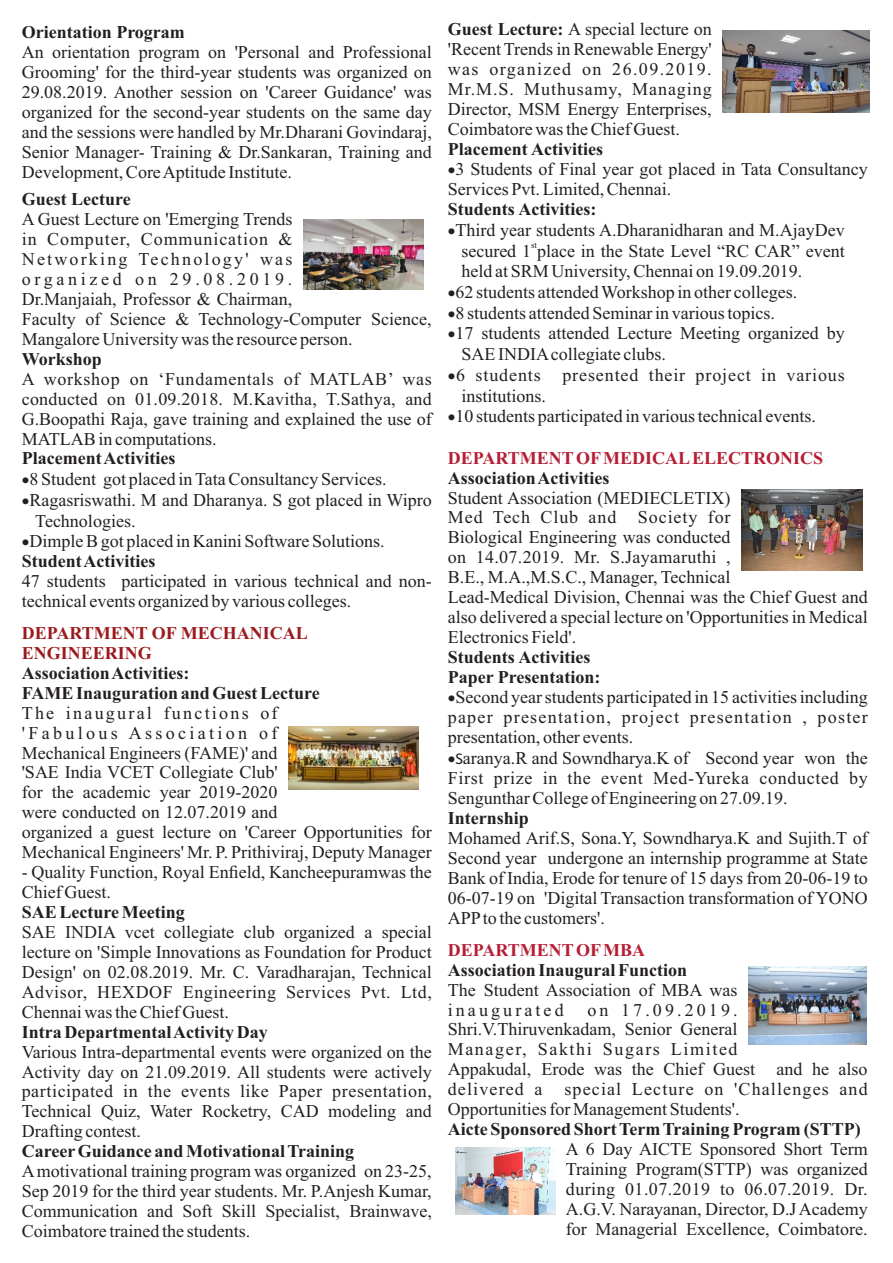
<style>
.page{position:relative;width:893px;height:1263px;background:#fff}
.page>*{position:absolute;margin:0;border:0;box-sizing:border-box;transform-origin:0 0}
.t1{font:18px/20px "Times New Roman";color:#231f20}
.t2{font:700 18px/20px "Times New Roman";color:#231f20}
.t3{font:18px/20.7px "Times New Roman";letter-spacing:.05em;color:#231f20}
.t4{font:700 18px "Times New Roman";color:#b61e35}
.t5{font:700 18px/20px "Times New Roman";color:#9c1a1d}
.t6{font:9px "Times New Roman";color:#231f20}
.s1{font-weight:700}
.s2{font-family:"Calibri";font-size:16.5px}
</style>
<div class="page">
<img style="left:303px;top:219px;width:120px;height:71px">
<img style="left:289px;top:727px;width:129px;height:62px">
<img style="left:722px;top:30px;width:147px;height:83px">
<img style="left:741px;top:489px;width:122px;height:81px">
<img style="left:748px;top:966px;width:118px;height:78px">
<img style="left:455px;top:1148px;width:100px;height:67px">
<p class="t2" style="left:22px;top:24px;width:165px">Orientation Program</p>
<p class="t1" style="left:22px;top:44px;width:412px;text-align:justify">An orientation program on 'Personal and Professional Grooming' for the third-year students was organized on 29.08.2019. Another session on 'Career Guidance' was organized for the second-year students on the same day and the sessions were handled by Mr.Dharani Govindaraj, Senior Manager- Training &amp; Dr.Sankaran, Training and Development, Core Aptitude Institute.</p>
<p class="t2" style="left:22px;top:191px;width:111px">Guest Lecture</p>
<p class="t1" style="left:22px;top:211px;width:411px">A Guest Lecture on 'Emerging Trends<br>in Computer, Communication &amp;<br>Networking Technology' was<br>organized on 29.08.2019.<br>Dr.Manjaiah, Professor &amp; Chairman,<br>Faculty of Science &amp; Technology-Computer Science, Mangalore University was the resource person.</p>
<p class="t2" style="left:22px;top:351px;width:82px">Workshop</p>
<p class="t1" style="left:22px;top:370px;width:412px;text-align:justify">A workshop on ‘Fundamentals of MATLAB’ was conducted on 01.09.2018. M.Kavitha, T.Sathya, and G.Boopathi Raja, gave training and explained the use of MATLAB in computations.</p>
<p class="t2" style="left:22px;top:450px;width:155px">Placement Activities</p>
<p class="t1" style="left:22px;top:471px;width:366px">•8 Student got placed in Tata Consultancy Services.</p>
<p class="t1" style="left:35px;top:491px;width:398px;line-height:20.7px;text-indent:-13px">•Ragasriswathi. M and Dharanya. S got placed in Wipro<br>Technologies.</p>
<p class="t1" style="left:22px;top:533px;width:364px">•Dimple B got placed in Kanini Software Solutions.<br><span class="s1">Student Activities</span></p>
<p class="t1" style="left:22px;top:573px;width:412px">47 students participated in various technical and non&shy;technical events organized by various colleges.</p>
<p class="t5" style="left:22px;top:625px;width:288px">DEPARTMENT OF MECHANICAL<br>ENGINEERING</p>
<p class="t2" style="left:22px;top:665px;width:300px">Association Activities:<br>FAME Inauguration and Guest Lecture</p>
<p class="t1" style="left:22px;top:704px;width:412px">The inaugural functions of<br>'Fabulous Association of<br>Mechanical Engineers (FAME)' and<br>'SAE India VCET Collegiate Club'<br>for the academic year 2019-2020<br>were conducted on 12.07.2019 and<br>organized a guest lecture on 'Career Opportunities for Mechanical Engineers' Mr. P. Prithiviraj, Deputy Manager</p>
<p class="t1" style="left:22px;top:864px;width:412px">- Quality Function, Royal Enfield, Kancheepuramwas the<br>Chief Guest.</p>
<p class="t2" style="left:22px;top:904px;width:165px">SAE Lecture Meeting</p>
<p class="t1" style="left:22px;top:924px;width:412px;text-align:justify">SAE INDIA vcet collegiate club organized a special lecture on 'Simple Innovations as Foundation for Product Design' on 02.08.2019. Mr. C. Varadharajan, Technical Advisor, HEXDOF Engineering Services Pvt. Ltd, Chennai was the Chief Guest.</p>
<p class="t2" style="left:22px;top:1023px;width:248px">Intra Departmental Activity Day</p>
<p class="t1" style="left:22px;top:1043px;width:412px;text-align:justify">Various Intra-departmental events were organized on the Activity day on 21.09.2019. All students were actively participated in the events like Paper presentation, Technical Quiz, Water Rocketry, CAD modeling and Drafting contest.</p>
<p class="t2" style="left:22px;top:1143px;width:334px">CareerGuidance and Motivational Training</p>
<p class="t1" style="left:22px;top:1163px;width:412px;text-align:justify">Amotivational training program was organized on 23-25, Sep 2019 for the third year students. Mr. P.Anjesh Kumar, Communication and Soft Skill Specialist, Brainwave, Coimbatore trained the students.</p>
<p class="t1" style="left:448px;top:21px;width:265px;text-align:justify"><span class="s1">Guest Lecture:</span> A special lecture on 'Recent Trends in Renewable Energy' was organized on 26.09.2019.<br>Mr.M.S. Muthusamy, Managing Director, MSM Energy Enterprises, Coimbatore was the Chief Guest.</p>
<p class="t2" style="left:448px;top:141px;width:157px">Placement Activities</p>
<p class="t1" style="left:448px;top:161px;width:422px">•3 Students of Final year got placed in Tata Consultancy<br>Services Pvt. Limited, Chennai.</p>
<p class="t2" style="left:448px;top:201px;width:150px">Students Activities:</p>
<p class="t1" style="left:448px;top:222px;width:398px">•Third year students A.Dharanidharan and M.AjayDev</p>
<p class="t6" style="left:531px;top:241px;width:8px">st</p>
<p class="t1" style="left:461px;top:242px;width:385px;line-height:20.7px">secured 1 place in the State Level “RC CAR” event held at SRM University, Chennai on 19.09.2019.</p>
<p class="t1" style="left:448px;top:284px;width:351px">•62 students attended Workshop in other colleges.</p>
<p class="t1" style="left:448px;top:304px;width:329px">•8 students attended Seminar in various topics.</p>
<p class="t1" style="left:461px;top:325px;width:385px;line-height:20.7px;text-indent:-13px">•17 students attended Lecture Meeting organized by<br>SAE INDIAcollegiate clubs.</p>
<p class="t3" style="left:461px;top:366px;width:385px;text-indent:-13px">•6 students presented their project in various institutions.</p>
<p class="t1" style="left:448px;top:408px;width:370px">•10 students participated in various technical events.</p>
<p class="t4" style="left:448px;top:451px;width:377px">DEPARTMENTOFMEDICALELECTRONICS</p>
<p class="t2" style="left:448px;top:469px;width:163px">Association Activities</p>
<p class="t1" style="left:448px;top:489px;width:422px">Student Association (MEDIECLETIX)<br>Med Tech Club and Society for<br>Biological Engineering was conducted<br>on 14.07.2019. Mr. S.Jayamaruthi ,<br>B.E., M.A.,M.S.C., Manager, Technical<br>Lead-Medical Division, Chennai was the Chief Guest and also delivered a special lecture on 'Opportunities in Medical Electronics Field'.</p>
<p class="t2" style="left:448px;top:649px;width:154px">Students Activities<br>Paper Presentation:</p>
<p class="t1" style="left:448px;top:689px;width:422px;text-align:justify">•Second year students participated in 15 activities including paper presentation, project presentation , poster presentation, other events.</p>
<p class="t1" style="left:448px;top:749px;width:422px;text-align:justify">•<span class="s2">S</span>aranya.R and Sowndharya.K of Second year won the First prize in the event Med-Yureka conducted by Sengunthar College of Engineering on 27.09.19.</p>
<p class="t2" style="left:448px;top:810px;width:83px">Internship</p>
<p class="t1" style="left:448px;top:830px;width:422px;text-align:justify">Mohamed Arif.S, Sona.Y, Sowndharya.K and Sujith.T of Second year undergone an internship programme at State Bank of India, Erode for tenure of 15 days from 20-06-19 to 06-07-19 on 'Digital Transaction transformation of YONO APPto the customers'.</p>
<p class="t4" style="left:448px;top:943px;width:199px">DEPARTMENTOFMBA</p>
<p class="t2" style="left:448px;top:961px;width:241px">Association Inaugural Function</p>
<p class="t1" style="left:448px;top:981px;width:291px">The Student Association of MBA was inaugurated</p>
<p class="t1" style="left:448px;top:1001px;width:421px;text-indent:140px">on 17.09.2019.<br>Shri.V.Thiruvenkadam, Senior General<br>Manager, Sakthi Sugars Limited<br>Appakudal, Erode was the Chief Guest and he also delivered a special Lecture on 'Challenges and Opportunities for Management Students'.</p>
<p class="t2" style="left:448px;top:1121px;width:414px">Aicte Sponsored Short Term Training Program (STTP)</p>
<p class="t1" style="left:566px;top:1141px;width:303px;text-align:justify">A 6 Day AICTE Sponsored Short Term Training Program(STTP) was organized during 01.07.2019 to 06.07.2019. Dr.<br>A.G.V. Narayanan, Director, D.J Academy for Managerial Excellence, Coimbatore.</p>
</div>
